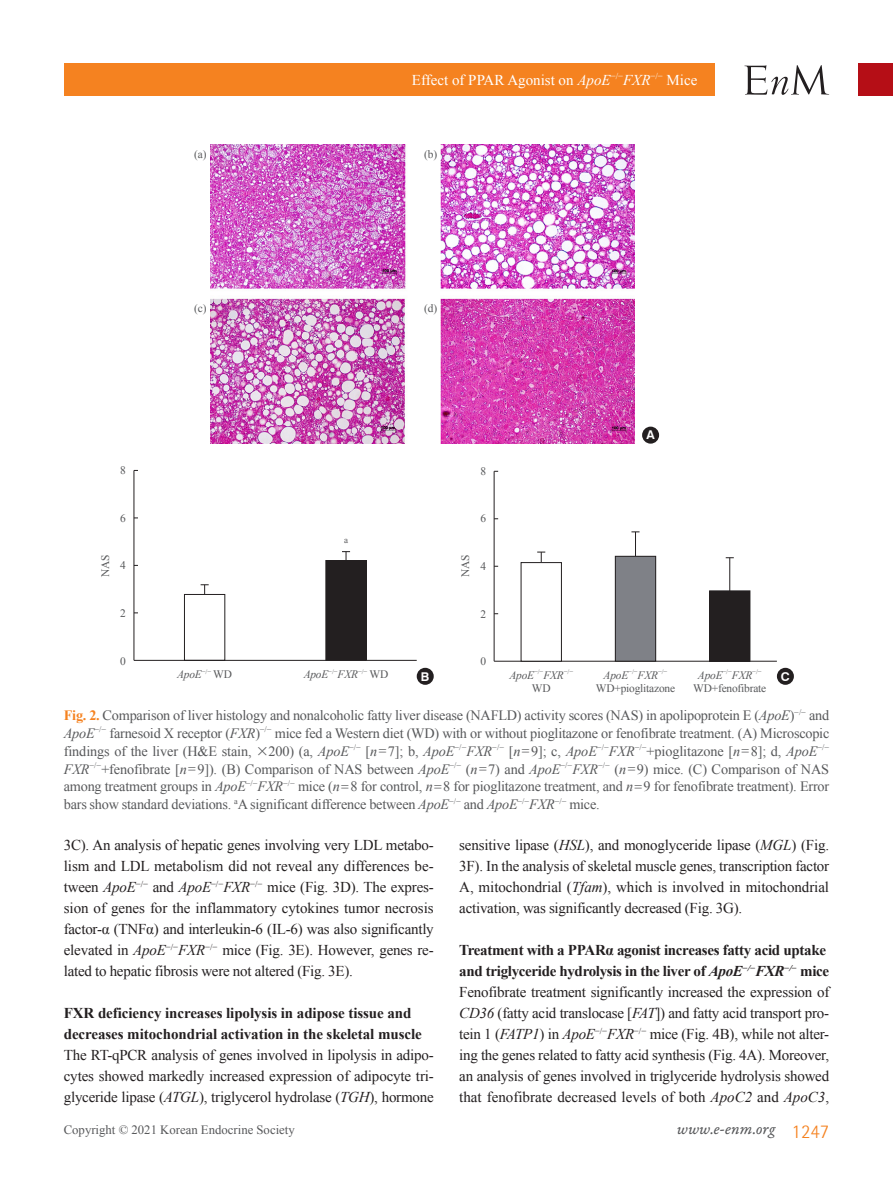
<style>
.page{position:relative;width:893px;height:1191px;background:#fff}
.page>*{position:absolute;margin:0;border:0;box-sizing:border-box;transform-origin:0 0}
.t1{font:16.5px "Garamond Premr Pro It Capt";color:#57585a}
.본문_0{font:15px/21px "Times New Roman";letter-spacing:-.015em;color:#231f20;text-align:justify}
.소제목2{font:700 15px/21px "Times New Roman";letter-spacing:-.005em;color:#231f20}
.t2{font:15px "Times New Roman";color:#fff}
.표그림제목{font:14.25px/17.9px "Times New Roman";letter-spacing:-.015em;color:#57585a;text-align:justify}
.t3{font:12.75px "Times New Roman";color:#57585a}
.t4{font:700 12.15px "Swiss 721 BT";color:#fff}
.그림지문{font:11.4px/12.8px "Times New Roman";letter-spacing:-.015em;color:#57585a;text-align:center}
.그림지문-2{font:italic 11.4px/12.8px "Times New Roman";letter-spacing:-.015em;color:#57585a;text-align:center}
.그림지문-3{font:9px "Times New Roman";color:#57585a}
.s1{font-style:italic}
.s2{font-style:normal}
.s3{font-weight:700;color:#f58220}
.s4{font-family:"Dotum"}
.s5{font-family:"Rotis Semi Sans Std";font-weight:300;font-size:19.5px;color:#f58220}
</style>
<div class="page">
<div style="left:859px;top:64px;width:34px;height:32px;background:#b50e16"></div>
<div style="left:64px;top:64px;width:650px;height:32px;background:#f58220"></div>
<svg style="left:744px;top:65px;width:85px;height:30px"></svg>
<img style="left:210px;top:145px;width:425px;height:298px">
<hr style="left:134px;top:470px;width:1px;height:190px;background:#231f20">
<hr style="left:494px;top:471px;width:1px;height:190px;background:#231f20">
<hr style="left:494px;top:661px;width:283px;height:1px;background:#231f20">
<div style="left:417px;top:668px;width:17px;height:17px;background:#231f20;border-radius:50%"></div>
<div style="left:777px;top:668px;width:17px;height:17px;background:#231f20;border-radius:50%"></div>
<div style="left:642px;top:426px;width:17px;height:17px;background:#231f20;border-radius:50%"></div>
<hr style="left:204px;top:585px;width:1px;height:48px;background:#231f20">
<hr style="left:541px;top:552px;width:1px;height:48px;background:#231f20">
<hr style="left:635px;top:532px;width:1px;height:48px;background:#231f20">
<hr style="left:729px;top:558px;width:1px;height:48px;background:#231f20">
<hr style="left:346px;top:551px;width:1px;height:49px;background:#231f20">
<div style="left:184px;top:594px;width:41px;height:66px;background:#fff"></div>
<div style="left:184px;top:594px;width:41px;height:66px;border:1px solid #231f20"></div>
<div style="left:521px;top:562px;width:40px;height:99px;background:#fff"></div>
<div style="left:521px;top:562px;width:41px;height:99px;border:1px solid #231f20"></div>
<div style="left:615px;top:556px;width:41px;height:105px;background:#7f8187"></div>
<div style="left:615px;top:556px;width:41px;height:105px;border:1px solid #231f20"></div>
<div style="left:710px;top:591px;width:40px;height:70px;background:#231f20"></div>
<div style="left:709px;top:590px;width:41px;height:71px;border:1px solid #231f20"></div>
<div style="left:326px;top:560px;width:40px;height:100px;background:#231f20"></div>
<div style="left:325px;top:560px;width:42px;height:100px;border:1px solid #231f20"></div>
<hr style="left:134px;top:660px;width:283px;height:1px;background:#231f20">
<p class="t2" style="left:412px;top:70px;width:287px">Effect of PPAR Agonist on <span class="s1">ApoE</span><sup>−/−</sup><span class="s1">FXR</span><sup>−/−</sup> Mice</p>
<p class="그림지문" style="left:194px;top:148px;width:14px">(a)</p>
<p class="그림지문" style="left:424px;top:148px;width:14px">(b)</p>
<p class="그림지문" style="left:194px;top:301px;width:14px">(c)</p>
<p class="그림지문" style="left:424px;top:301px;width:14px">(d)</p>
<p class="그림지문" style="left:120px;top:463px;width:7px">8</p>
<p class="그림지문" style="left:120px;top:511px;width:7px">6</p>
<p class="그림지문" style="left:120px;top:559px;width:7px">4</p>
<p class="그림지문" style="left:120px;top:606px;width:7px">2</p>
<p class="그림지문" style="left:120px;top:654px;width:7px">0</p>
<p class="그림지문-3" style="left:344px;top:534px;width:5px">a</p>
<p class="그림지문" style="left:99px;top:576px;width:24px;rotate:-90deg">NAS</p>
<p class="그림지문" style="left:459px;top:577px;width:24px;rotate:-90deg">NAS</p>
<p class="그림지문" style="left:480px;top:464px;width:7px">8</p>
<p class="그림지문" style="left:480px;top:512px;width:7px">6</p>
<p class="그림지문" style="left:480px;top:559px;width:7px">4</p>
<p class="그림지문" style="left:480px;top:607px;width:7px">2</p>
<p class="그림지문" style="left:480px;top:655px;width:7px">0</p>
<p class="t4" style="left:646px;top:428px;width:10px">A</p>
<p class="그림지문-2" style="left:177px;top:667px;width:56px">ApoE<sup>−/−</sup> <span class="s2">WD</span></p>
<p class="그림지문-2" style="left:509px;top:668px;width:65px">ApoE<sup>−/−</sup>FXR<sup>−/−<br></sup><span class="s2">WD</span></p>
<p class="그림지문" style="left:596px;top:668px;width:81px"><span class="s1">ApoE</span><sup>−/−</sup><span class="s1">FXR</span><sup>−/−<br></sup>WD+pioglitazone</p>
<p class="그림지문" style="left:693px;top:668px;width:75px"><span class="s1">ApoE</span><sup>−/−</sup><span class="s1">FXR</span><sup>−/−<br></sup>WD+fenofibrate</p>
<p class="그림지문-2" style="left:304px;top:667px;width:86px">ApoE<sup>−/−</sup>FXR<sup>−/−</sup> <span class="s2">WD</span></p>
<p class="t4" style="left:421px;top:669px;width:10px">B</p>
<p class="t4" style="left:781px;top:669px;width:10px">C</p>
<p class="표그림제목" style="left:64px;top:706px;width:767px"><span class="s3">Fig. 2.</span> Comparison of liver histology and nonalcoholic fatty liver disease (NAFLD) activity scores (NAS) in apolipoprotein E (<span class="s1">ApoE</span>)<sup>−/−</sup> and <span class="s1">ApoE</span><sup>−/−</sup> farnesoid X receptor (<span class="s1">FXR</span>)<sup>−/−</sup> mice fed a Western diet (WD) with or without pioglitazone or fenofibrate treatment. (A) Microscopic findings of the liver (H&amp;E stain, <span class="s4">×</span>200) (a, <span class="s1">ApoE</span><sup>−/−</sup> [<span class="s1">n</span><span class="s4">=</span>7]; b, <span class="s1">ApoE</span><sup>−/−</sup><span class="s1">FXR</span><sup>−/−</sup> [<span class="s1">n</span><span class="s4">=</span>9]; c, <span class="s1">ApoE</span><sup>−/−</sup><span class="s1">FXR</span><sup>−/−</sup>+pioglitazone [<span class="s1">n</span><span class="s4">=</span>8]; d, <span class="s1">ApoE</span><sup>−/− </sup><span class="s1">FXR</span><sup>−/−</sup>+fenofibrate [<span class="s1">n</span><span class="s4">=</span>9]). (B) Comparison of NAS between <span class="s1">ApoE</span><sup>−/−</sup> (<span class="s1">n</span><span class="s4">=</span>7) and <span class="s1">ApoE</span><sup>−/−</sup><span class="s1">FXR</span><sup>−/−</sup> (<span class="s1">n</span><span class="s4">=</span>9) mice. (C) Comparison of NAS among treatment groups in <span class="s1">ApoE</span><sup>−/−</sup><span class="s1">FXR</span><sup>−/−</sup> mice (<span class="s1">n</span><span class="s4">=</span>8 for control, <span class="s1">n</span><span class="s4">=</span>8 for pioglitazone treatment, and <span class="s1">n</span><span class="s4">=</span>9 for fenofibrate treatment). Error bars show standard deviations. <sup>a</sup>A significant difference between <span class="s1">ApoE</span><sup>−/−</sup> and <span class="s1">ApoE</span><sup>−/−</sup><span class="s1">FXR</span><sup>−/−</sup> mice.</p>
<p class="본문_0" style="left:64px;top:834px;width:371px">3C). An analysis of hepatic genes involving very LDL metabo&shy;lism and LDL metabolism did not reveal any differences be&shy;tween <span class="s1">ApoE</span><sup>−/−</sup> and <span class="s1">ApoE</span><sup>−/−</sup><span class="s1">FXR</span><sup>−/−</sup> mice (Fig. 3D). The expres&shy;sion of genes for the inflammatory cytokines tumor necrosis factor-α (TNFα) and interleukin-6 (IL-6) was also significantly elevated in <span class="s1">ApoE</span><sup>−/−</sup><span class="s1">FXR</span><sup>−/−</sup> mice (Fig. 3E). However, genes re&shy;lated to hepatic fibrosis were not altered (Fig. 3E).</p>
<p class="소제목2" style="left:64px;top:1002px;width:360px">FXR deficiency increases lipolysis in adipose tissue and decreases mitochondrial activation in the skeletal muscle</p>
<p class="본문_0" style="left:64px;top:1044px;width:371px">The RT-qPCR analysis of genes involved in lipolysis in adipo&shy;cytes showed markedly increased expression of adipocyte tri&shy;glyceride lipase (<span class="s1">ATGL</span>), triglycerol hydrolase (<span class="s1">TGH</span>), hormone</p>
<p class="본문_0" style="left:459px;top:834px;width:371px">sensitive lipase (<span class="s1">HSL</span>), and monoglyceride lipase (<span class="s1">MGL</span>) (Fig.<br>3F). In the analysis of skeletal muscle genes, transcription factor A, mitochondrial (<span class="s1">Tfam</span>), which is involved in mitochondrial activation, was significantly decreased (Fig. 3G).</p>
<p class="소제목2" style="left:459px;top:939px;width:371px">Treatment with a PPARα agonist increases fatty acid uptake and triglyceride hydrolysis in the liver of <span class="s1">ApoE</span><sup>−/−</sup><span class="s1">FXR</span><sup>−/−</sup> mice</p>
<p class="본문_0" style="left:459px;top:981px;width:372px">Fenofibrate treatment significantly increased the expression of <span class="s1">CD36</span> (fatty acid translocase [<span class="s1">FAT</span>]) and fatty acid transport pro&shy;tein 1 (<span class="s1">FATP1</span>) in <span class="s1">ApoE</span><sup>−/−</sup><span class="s1">FXR</span><sup>−/−</sup> mice (Fig. 4B), while not alter&shy;ing the genes related to fatty acid synthesis (Fig. 4A). Moreover, an analysis of genes involved in triglyceride hydrolysis showed that fenofibrate decreased levels of both <span class="s1">ApoC2</span> and <span class="s1">ApoC3</span>,</p>
<p class="t3" style="left:64px;top:1120px;width:233px">Copyright © 2021 Korean Endocrine Society</p>
<p class="t1" style="left:677px;top:1118px;width:154px">www.e-enm.org <span class="s5">1247</span></p>
</div>
